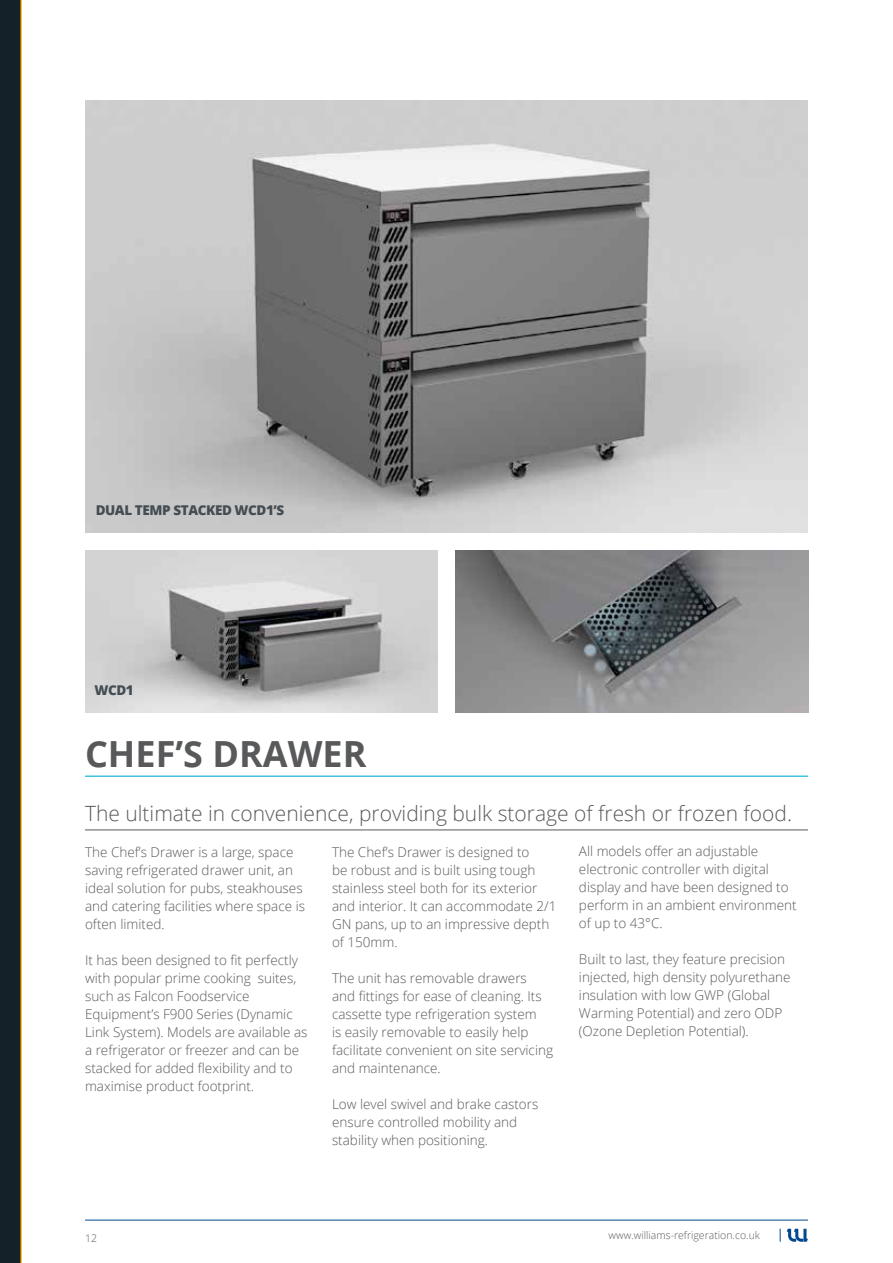
<style>
.page{position:relative;width:893px;height:1263px;background:#fff}
.page>*{position:absolute;margin:0;border:0;box-sizing:border-box;transform-origin:0 0}
.t1{font:700 36px "Open Sans";color:#58595b}
.t2{font:300 21px "Open Sans";color:#58595b}
.t3{font:300 13.5px/18px "Open Sans";color:#58595b}
.t4{font:800 13.5px "Open Sans";letter-spacing:-.03em;color:#444d53}
.t5{font:300 10.5px "Open Sans";color:#58595b}
</style>
<div class="page">
<div style="left:0;top:0;width:21px;height:1263px;background:#152128"></div>
<hr style="left:85px;top:1220px;width:723px;height:1px;background:#004990">
<svg style="left:787px;top:1229px;width:21px;height:13px"></svg>
<svg style="left:780px;top:1229px;width:1px;height:13px"></svg>
<hr style="left:21px;top:0;width:1px;height:1263px;background:#ffc425">
<hr style="left:85px;top:775px;width:723px;height:2px;background:#42c4dd">
<hr style="left:85px;top:829px;width:723px;height:1px;background:#58595b">
<img style="left:85px;top:100px;width:723px;height:432px">
<img style="left:85px;top:550px;width:353px;height:162px">
<img style="left:455px;top:550px;width:353px;height:162px">
<p class="t4" style="left:96px;top:499px;width:190px">DUAL TEMP STACKED WCD1’S</p>
<p class="t4" style="left:94px;top:679px;width:41px">WCD1</p>
<h1 class="t1" style="left:85px;top:728px;width:283px">CHEF’S DRAWER</h1>
<h2 class="t2" style="left:85px;top:798px;width:708px">The ultimate in convenience, providing bulk storage of fresh or frozen food.</h2>
<p class="t3" style="left:85px;top:842px;width:222px">The Chef’s Drawer is a large, space saving refrigerated drawer unit, an ideal solution for pubs, steakhouses and catering facilities where space is often limited.</p>
<p class="t3" style="left:85px;top:950px;width:224px">It has been designed to fit perfectly with popular prime cooking suites, such as Falcon Foodservice Equipment’s F900 Series (Dynamic Link System). Models are available as a refrigerator or freezer and can be stacked for added flexibility and to maximise product footprint.</p>
<p class="t3" style="left:579px;top:842px;width:219px">All models offer an adjustable electronic controller with digital display and have been designed to perform in an ambient environment of up to 43°C.</p>
<p class="t3" style="left:579px;top:950px;width:213px">Built to last, they feature precision injected, high density polyurethane insulation with low GWP (Global Warming Potential) and zero ODP (Ozone Depletion Potential).</p>
<p class="t3" style="left:332px;top:842px;width:226px">The Chef’s Drawer is designed to<br>be robust and is built using tough stainless steel both for its exterior and interior. It can accommodate 2/1<br>GN pans, up to an impressive depth of 150mm.</p>
<p class="t3" style="left:332px;top:968px;width:223px">The unit has removable drawers and fittings for ease of cleaning. Its cassette type refrigeration system<br>is easily removable to easily help facilitate convenient on site servicing and maintenance.</p>
<p class="t3" style="left:332px;top:1094px;width:208px">Low level swivel and brake castors ensure controlled mobility and stability when positioning.</p>
<p class="t5" style="left:85px;top:1231px;width:13px">12</p>
<p class="t5" style="left:609px;top:1228px;width:153px">www.williams-refrigeration.co.uk</p>
</div>
